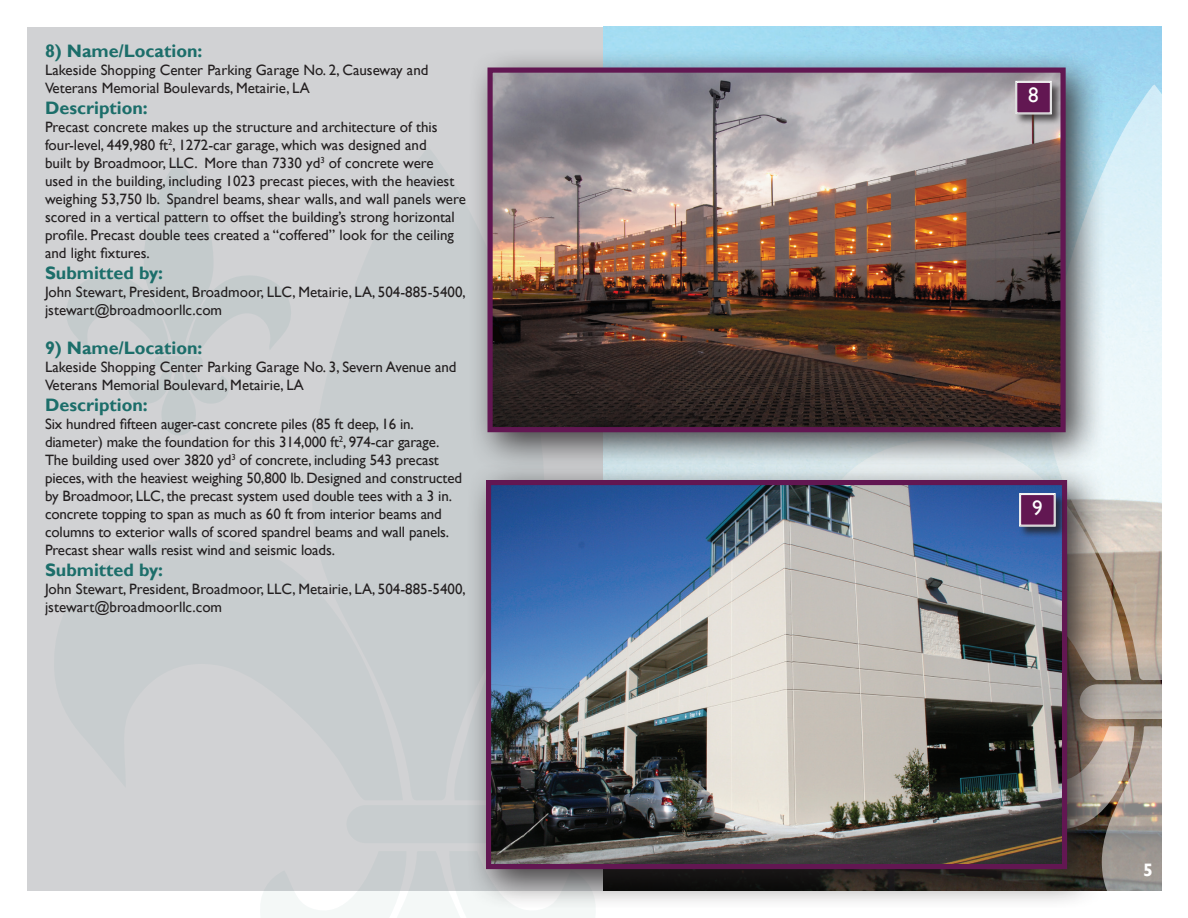
<style>
.page{position:relative;width:1188px;height:918px;background:#fff}
.page>*{position:absolute;margin:0;border:0;box-sizing:border-box;transform-origin:0 0}
.t1{font:21px "Gill Sans";color:#fff}
.t2{font:700 18px "Gill Sans";color:#1c6e6a}
.t3{font:700 18px "Gill Sans";color:#fff}
.t4{font:15px/18px "Gill Sans";color:#231f20}
</style>
<div class="page">
<img style="left:603px;top:27px;width:558px;height:699px">
<div style="left:27px;top:27px;width:576px;height:864px;background:#d1d2d4"></div>
<svg style="left:261px;top:891px;width:334px;height:27px"></svg>
<div style="left:346px;top:805px;width:163px;height:38px;background:#c8cdcf;border-radius:19px"></div>
<svg style="left:67px;top:159px;width:224px;height:195px"></svg>
<svg style="left:129px;top:370px;width:100px;height:65px"></svg>
<div style="left:154px;top:356px;width:49px;height:11px;background:#c4cbcc;border-radius:6px"></div>
<svg style="left:1105px;top:83px;width:57px;height:350px;background:#dcf0f8"></svg>
<svg style="left:1106px;top:726px;width:56px;height:165px;background:#aaa099"></svg>
<svg style="left:1105px;top:433px;width:57px;height:286px;background:#c7bfb5"></svg>
<div style="left:466px;top:46px;width:639px;height:425px;background:#231f20;opacity:.85"></div>
<img style="left:493px;top:74px;width:567px;height:352px">
<div style="left:487px;top:68px;width:579px;height:364px;border:5px solid #621752"></div>
<div style="left:464px;top:458px;width:642px;height:450px;background:#231f20;opacity:.85"></div>
<img style="left:492px;top:486px;width:569px;height:377px">
<div style="left:486px;top:480px;width:581px;height:389px;border:5px solid #621752"></div>
<div style="left:1015px;top:80px;width:48px;height:46px;background:#231f20;opacity:.75"></div>
<svg style="left:1015px;top:81px;width:37px;height:34px"></svg>
<div style="left:1019px;top:493px;width:48px;height:45px;background:#231f20;opacity:.75"></div>
<svg style="left:1019px;top:493px;width:37px;height:34px"></svg>
<p class="t2" style="left:45px;top:41px;width:159px">8) Name/Location:</p>
<p class="t4" style="left:45px;top:62px;width:385px">Lakeside Shopping Center Parking Garage No. 2, Causeway and<br>Veterans Memorial Boulevards, Metairie, LA</p>
<p class="t2" style="left:45px;top:98px;width:104px">Description:</p>
<p class="t4" style="left:45px;top:119px;width:422px">Precast concrete makes up the structure and architecture of this four-level, 449,980 ft<sup>2</sup>, 1272-car garage, which was designed and<br>built by Broadmoor, LLC. More than 7330 yd<sup>3</sup> of concrete were<br>used in the building, including 1023 precast pieces, with the heaviest weighing 53,750 lb. Spandrel beams, shear walls, and wall panels were scored in a vertical pattern to offset the building’s strong horizontal profile. Precast double tees created a “coffered” look for the ceiling and light fixtures.</p>
<p class="t2" style="left:45px;top:263px;width:120px">Submitted by:</p>
<p class="t4" style="left:45px;top:284px;width:422px">John Stewart, President, Broadmoor, LLC, Metairie, LA, 504-885-5400, jstewart@broadmoorllc.com</p>
<p class="t2" style="left:45px;top:338px;width:159px">9) Name/Location:</p>
<p class="t4" style="left:45px;top:359px;width:413px">Lakeside Shopping Center Parking Garage No. 3, Severn Avenue and<br>Veterans Memorial Boulevard, Metairie, LA</p>
<p class="t2" style="left:45px;top:395px;width:104px">Description:</p>
<p class="t4" style="left:45px;top:416px;width:419px">Six hundred fifteen auger-cast concrete piles (85 ft deep, 16 in. diameter) make the foundation for this 314,000 ft<sup>2</sup>, 974-car garage.<br>The building used over 3820 yd<sup>3</sup> of concrete, including 543 precast pieces, with the heaviest weighing 50,800 lb. Designed and constructed by Broadmoor, LLC, the precast system used double tees with a 3 in. concrete topping to span as much as 60 ft from interior beams and columns to exterior walls of scored spandrel beams and wall panels.<br>Precast shear walls resist wind and seismic loads.</p>
<p class="t2" style="left:45px;top:560px;width:120px">Submitted by:</p>
<p class="t4" style="left:45px;top:581px;width:422px">John Stewart, President, Broadmoor, LLC, Metairie, LA, 504-885-5400, jstewart@broadmoorllc.com</p>
<h1 class="t1" style="left:1028px;top:83px;width:12px">8</h1>
<h1 class="t1" style="left:1032px;top:495px;width:12px">9</h1>
<p class="t3" style="left:1143px;top:859px;width:11px">5</p>
</div>
